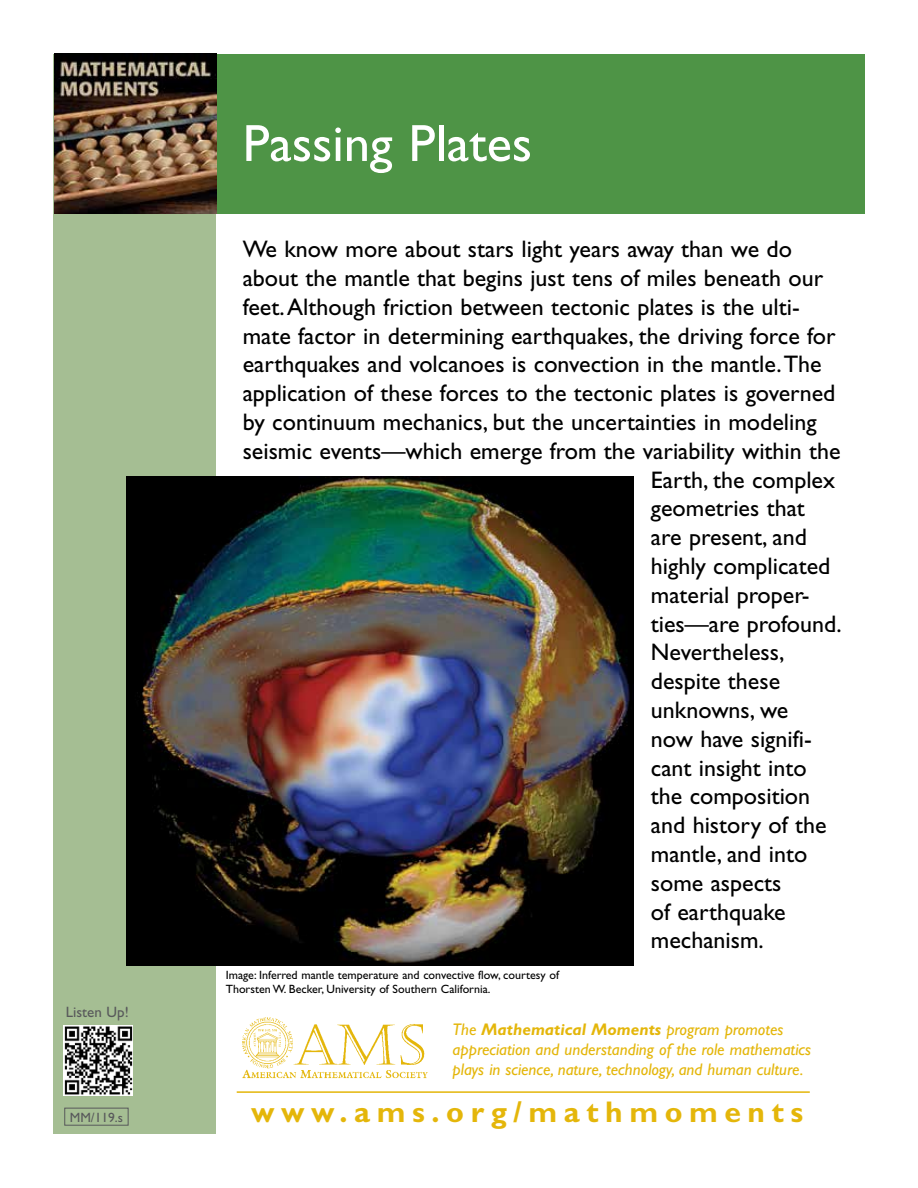
<style>
.page{position:relative;width:918px;height:1188px;background:#fff}
.page>*{position:absolute;margin:0;border:0;box-sizing:border-box;transform-origin:0 0}
.t1{font:52.5px "Gill Sans";color:#fff}
.t2{font:700 30px "Gill Sans";letter-spacing:.22em;color:#e4b60a}
.t3{font:24px "Gill Sans";color:#000}
.t4{font:italic 16.8px/20.2px "Gill Sans";color:#e4b60a}
.t5{font:15px "Gill Sans";color:#58595b}
.t6{font:13.5px "Gill Sans";color:#58595b}
.t7{font:12px/14.4px "Gill Sans";color:#000}
.s1{font-weight:700}
</style>
<div class="page">
<div style="left:54px;top:54px;width:162px;height:1080px;background:#a5be93"></div>
<div style="left:216px;top:54px;width:648px;height:160px;background:#4e9446"></div>
<img style="left:54px;top:54px;width:162px;height:160px">
<div style="left:64px;top:1108px;width:65px;height:18px;border:1px solid #58595b"></div>
<img style="left:64px;top:1025px;width:69px;height:70px">
<hr style="left:237px;top:1091px;width:573px;height:2px;background:#e4b60a">
<img style="left:242px;top:1017px;width:186px;height:62px">
<img style="left:126px;top:476px;width:508px;height:489px">
<p class="t5" style="left:66px;top:1003px;width:64px">Listen Up!</p>
<p class="t6" style="left:70px;top:1109px;width:55px">MM/119.s</p>
<h1 class="t1" style="left:243px;top:113px;width:291px">Passing Plates</h1>
<p class="t3" style="left:243px;top:235px;width:551px">We know more about stars light years away than we do</p>
<p class="t3" style="left:243px;top:264px;width:582px">about the mantle that begins just tens of miles beneath our</p>
<p class="t3" style="left:243px;top:293px;width:559px">feet. Although friction between tectonic plates is the ulti-</p>
<p class="t3" style="left:243px;top:322px;width:595px">mate factor in determining earthquakes, the driving force for</p>
<p class="t3" style="left:243px;top:351px;width:581px">earthquakes and volcanoes is convection in the mantle. The</p>
<p class="t3" style="left:243px;top:379px;width:594px">application of these forces to the tectonic plates is governed</p>
<p class="t3" style="left:243px;top:408px;width:576px">by continuum mechanics, but the uncertainties in modeling</p>
<p class="t3" style="left:243px;top:437px;width:600px">seismic events—which emerge from the variability within the</p>
<p class="t3" style="left:651px;top:466px;width:186px">Earth, the complex</p>
<p class="t3" style="left:651px;top:495px;width:156px">geometries that</p>
<p class="t3" style="left:651px;top:523px;width:158px">are present, and</p>
<p class="t3" style="left:651px;top:552px;width:181px">highly complicated</p>
<p class="t3" style="left:651px;top:581px;width:160px">material proper-</p>
<p class="t3" style="left:651px;top:610px;width:192px">ties—are profound.</p>
<p class="t3" style="left:651px;top:639px;width:135px">Nevertheless,</p>
<p class="t3" style="left:651px;top:667px;width:131px">despite these</p>
<p class="t3" style="left:651px;top:696px;width:139px">unknowns, we</p>
<p class="t3" style="left:651px;top:725px;width:162px">now have signifi-</p>
<p class="t3" style="left:651px;top:754px;width:157px">cant insight into</p>
<p class="t3" style="left:651px;top:783px;width:161px">the composition</p>
<p class="t3" style="left:651px;top:811px;width:177px">and history of the</p>
<p class="t3" style="left:651px;top:840px;width:158px">mantle, and into</p>
<p class="t3" style="left:651px;top:869px;width:132px">some aspects</p>
<p class="t3" style="left:651px;top:898px;width:136px">of earthquake</p>
<p class="t3" style="left:651px;top:927px;width:115px">mechanism.</p>
<p class="t7" style="left:226px;top:968px;width:335px">Image: Inferred mantle temperature and convective flow, courtesy of<br>Thorsten W. Becker, University of Southern California.</p>
<p class="t4" style="left:453px;top:1019px;width:360px">The <span class="s1">Mathematical Moments</span> program promotes appreciation and understanding of the role mathematics plays in science, nature, technology, and human culture.</p>
<p class="t2" style="left:251px;top:1094px;width:554px">www.ams.org/mathmoments</p>
</div>
